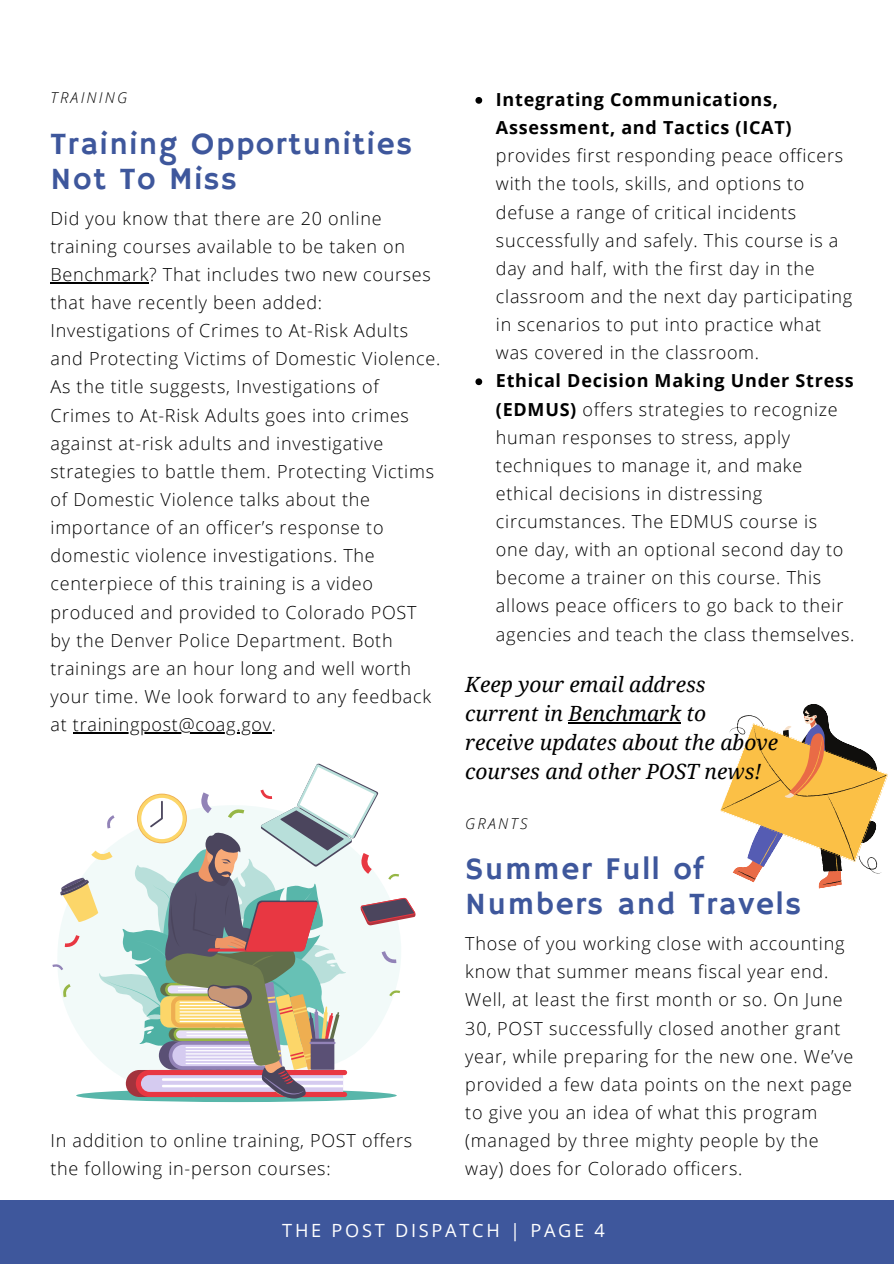
<style>
.page{position:relative;width:894px;height:1264px;background:#fff}
.page>*{position:absolute;margin:0;border:0;box-sizing:border-box;transform-origin:0 0}
.t1{font:31.5px/34.8px "Hammersmith One";letter-spacing:.05em;color:#3e579c}
.t2{font:italic 21px/29.2px "Droid Serif";color:#000}
.t3{font:18.15px "Open Sans";letter-spacing:.15em;color:#fff}
.t4{font:300 18px/28.2px "Open Sans";letter-spacing:.04em;color:#000}
.t5{font:italic 300 15px "Open Sans";letter-spacing:.15em;color:#000}
.s1{font-weight:700}
</style>
<div class="page">
<div style="left:0;top:1200px;width:893px;height:63px;background:#3e579c"></div>
<svg style="left:76px;top:1088px;width:320px;height:14px"></svg>
<svg style="left:89px;top:1098px;width:295px;height:3px"></svg>
<svg style="left:52px;top:763px;width:364px;height:335px"></svg>
<svg style="left:720px;top:704px;width:167px;height:184px"></svg>
<hr style="left:51px;top:282px;width:98px;height:1px;background:#000">
<hr style="left:73px;top:732px;width:199px;height:1px;background:#000">
<svg style="left:475px;top:97px;width:7px;height:7px"></svg>
<svg style="left:475px;top:378px;width:7px;height:7px"></svg>
<hr style="left:568px;top:722px;width:112px;height:1px;background:#000">
<h4 class="t5" style="left:51px;top:87px;width:78px">TRAINING</h4>
<h1 class="t1" style="left:51px;top:128px;width:363px">Training Opportunities<br>Not To Miss</h1>
<h4 class="t4" style="left:51px;top:203px;width:391px">Did you know that there are 20 online training courses available to be taken on Benchmark? That includes two new courses that have recently been added:<br>Investigations of Crimes to At-Risk Adults and Protecting Victims of Domestic Violence.<br>As the title suggests, Investigations of Crimes to At-Risk Adults goes into crimes against at-risk adults and investigative strategies to battle them. Protecting Victims of Domestic Violence talks about the importance of an officer’s response to domestic violence investigations. The centerpiece of this training is a video produced and provided to Colorado POST by the Denver Police Department. Both trainings are an hour long and well worth your time. We look forward to any feedback at trainingpost@coag.gov.</h4>
<p class="t4" style="left:51px;top:1125px;width:363px">In addition to online training, POST offers the following in-person courses:</p>
<p class="t4" style="left:496px;top:85px;width:358px"><span class="s1">Integrating Communications, Assessment, and Tactics (ICAT) </span>provides first responding peace officers with the tools, skills, and options to defuse a range of critical incidents successfully and safely. This course is a day and half, with the first day in the classroom and the next day participating in scenarios to put into practice what was covered in the classroom.</p>
<h2 class="t4" style="left:496px;top:366px;width:360px"><span class="s1">Ethical Decision Making Under Stress (EDMUS)</span> offers strategies to recognize human responses to stress, apply techniques to manage it, and make ethical decisions in distressing circumstances. The EDMUS course is<br>one day, with an optional second day to become a trainer on this course. This allows peace officers to go back to their agencies and teach the class themselves.</h2>
<h4 class="t2" style="left:465px;top:669px;width:314px">Keep your email address current in Benchmark to receive updates about the above courses and other POST news!</h4>
<h1 class="t5" style="left:465px;top:812px;width:64px">GRANTS</h1>
<p class="t1" style="left:465px;top:853px;width:337px">Summer Full of<br>Numbers and Travels</p>
<p class="t4" style="left:465px;top:929px;width:389px">Those of you working close with accounting know that summer means fiscal year end.<br>Well, at least the first month or so. On June 30, POST successfully closed another grant year, while preparing for the new one. We’ve provided a few data points on the next page to give you an idea of what this program (managed by three mighty people by the way) does for Colorado officers.</p>
<p class="t3" style="left:282px;top:1217px;width:324px">THE POST DISPATCH | PAGE 4</p>
</div>
